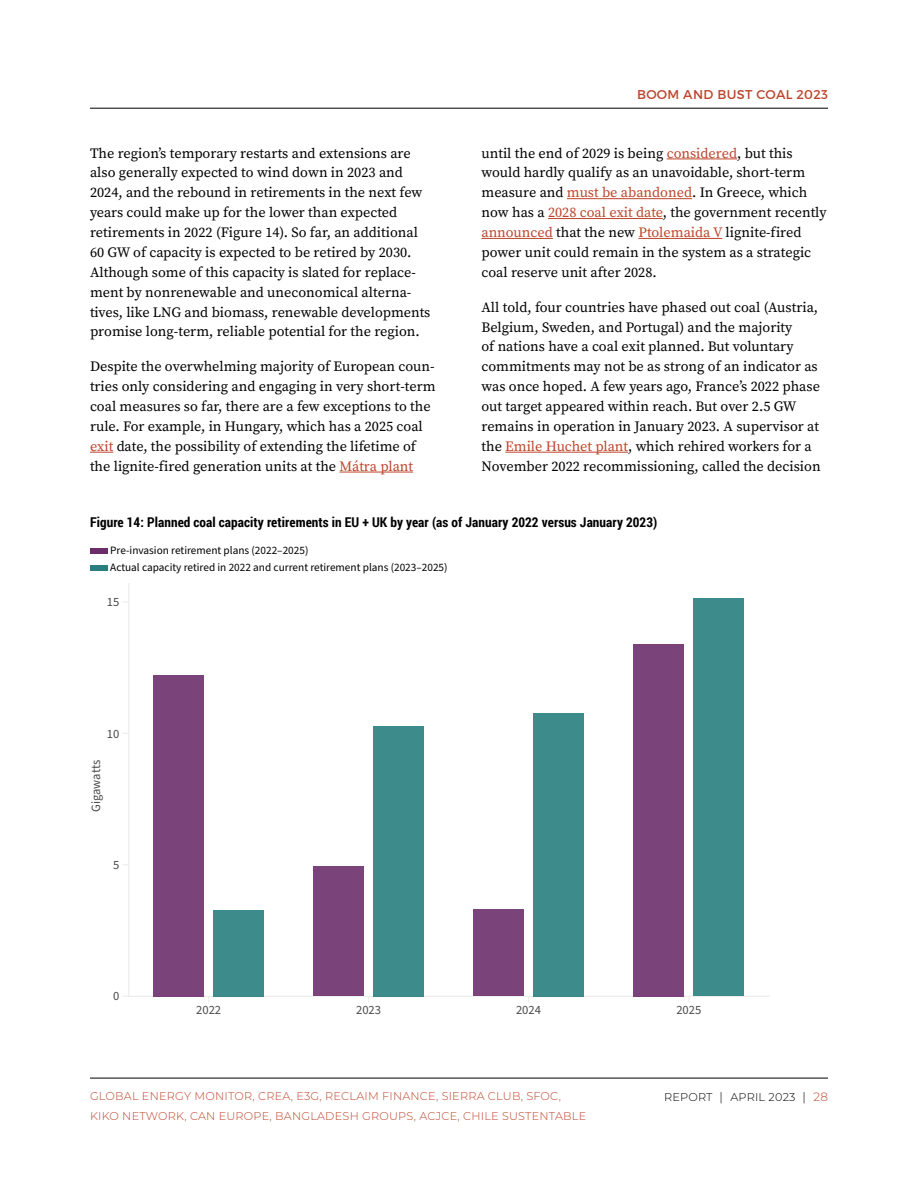
<style>
.page{position:relative;width:918px;height:1188px;background:#fff}
.page>*{position:absolute;margin:0;border:0;box-sizing:border-box;transform-origin:0 0}
.t1{font:14.25px/20px "Source Serif Pro";color:#000}
.t2{font:700 13.5px "Roboto Condensed";letter-spacing:.005em;color:#000}
.t3{font:12.75px "Montserrat";letter-spacing:.03em;color:#bd452b}
.t4{font:12.6px "Source Sans Pro";color:#4a4a4a}
.t5{font:300 11.25px "Montserrat";letter-spacing:.02em;color:#bd452b}
.t6{font:11.25px/16.5px "Source Sans Pro";color:#000}
.t7{font:300 11.25px "Montserrat";letter-spacing:.02em;color:#000}
.s1{color:#bd452b}
.s2{font-size:12px}
.s3{font-size:12px;color:#bd452b}
</style>
<div class="page">
<hr style="left:90px;top:1078px;width:738px;height:1px;background:#000">
<hr style="left:90px;top:108px;width:738px;height:1px;background:#000">
<svg style="left:90px;top:452px;width:23px;height:1px"></svg>
<hr style="left:340px;top:472px;width:73px;height:1px;background:#bd452b">
<hr style="left:667px;top:159px;width:70px;height:1px;background:#bd452b">
<hr style="left:567px;top:198px;width:125px;height:1px;background:#bd452b">
<hr style="left:548px;top:218px;width:115px;height:1px;background:#bd452b">
<hr style="left:482px;top:238px;width:71px;height:1px;background:#bd452b">
<hr style="left:638px;top:238px;width:84px;height:1px;background:#bd452b">
<hr style="left:505px;top:452px;width:123px;height:1px;background:#bd452b">
<div style="left:90px;top:548px;width:18px;height:6px;background:#6c2e6b"></div>
<div style="left:90px;top:565px;width:18px;height:6px;background:#297e7f"></div>
<hr style="left:129px;top:996px;width:640px;height:1px;background:#eee">
<hr style="left:128px;top:583px;width:1px;height:413px;background:#eee">
<div style="left:153px;top:675px;width:51px;height:321px;background:#7a437a"></div>
<div style="left:313px;top:866px;width:51px;height:130px;background:#7a437a"></div>
<div style="left:473px;top:910px;width:51px;height:86px;background:#7a437a"></div>
<div style="left:633px;top:644px;width:51px;height:352px;background:#7a437a"></div>
<div style="left:213px;top:910px;width:51px;height:86px;background:#3e8b8c"></div>
<div style="left:373px;top:726px;width:51px;height:270px;background:#3e8b8c"></div>
<div style="left:533px;top:713px;width:51px;height:283px;background:#3e8b8c"></div>
<div style="left:693px;top:599px;width:51px;height:397px;background:#3e8b8c"></div>
<p class="t1" style="left:90px;top:143px;width:342px">The region’s temporary restarts and extensions are also generally expected to wind down in 2023 and 2024, and the rebound in retirements in the next few years could make up for the lower than expected retirements in 2022 (Figure 14). So far, an additional 60 GW of capacity is expected to be retired by 2030.<br>Although some of this capacity is slated for replace&shy;ment by nonrenewable and uneconomical alterna&shy;tives, like LNG and biomass, renewable developments promise long-term, reliable potential for the region.</p>
<p class="t1" style="left:90px;top:357px;width:347px">Despite the overwhelming majority of European coun&shy;tries only considering and engaging in very short-term coal measures so far, there are a few exceptions to the rule. For example, in Hungary, which has a 2025 coal <span class="s1">exit</span> date, the possibility of extending the lifetime of the lignite-fired generation units at the <span class="s1">Mátra plant</span></p>
<p class="t3" style="left:637px;top:87px;width:192px">BOOM AND BUST COAL 2023</p>
<p class="t1" style="left:482px;top:143px;width:347px">until the end of 2029 is being <span class="s1">considered</span>, but this would hardly qualify as an unavoidable, short-term measure and <span class="s1">must be abandoned</span>. In Greece, which now has a <span class="s1">2028 coal exit date</span>, the government recently <span class="s1">announced</span> that the new <span class="s1">Ptolemaida V</span> lignite-fired power unit could remain in the system as a strategic coal reserve unit after 2028.</p>
<p class="t1" style="left:482px;top:298px;width:341px">All told, four countries have phased out coal (Austria, Belgium, Sweden, and Portugal) and the majority<br>of nations have a coal exit planned. But voluntary commitments may not be as strong of an indicator as was once hoped. A few years ago, France’s 2022 phase out target appeared within reach. But over 2.5 GW remains in operation in January 2023. A supervisor at the <span class="s1">Emile Huchet plant</span>, which rehired workers for a November 2022 recommissioning, called the decision</p>
<p class="t2" style="left:90px;top:513px;width:569px">Figure 14: Planned coal capacity retirements in EU + UK by year (as of January 2022 versus January 2023)</p>
<p class="t6" style="left:110px;top:542px;width:339px">Pre-invasion retirement plans (2022–2025)<br>Actual capacity retired in 2022 and current retirement plans (2023–2025)</p>
<p class="t4" style="left:107px;top:593px;width:14px">15</p>
<p class="t4" style="left:107px;top:725px;width:14px">10</p>
<p class="t4" style="left:87px;top:812px;width:53px;rotate:-90deg">Gigawatts</p>
<p class="t4" style="left:113px;top:856px;width:8px">5</p>
<p class="t4" style="left:113px;top:988px;width:8px">0</p>
<p class="t4" style="left:196px;top:1001px;width:27px">2022</p>
<p class="t4" style="left:356px;top:1001px;width:27px">2023</p>
<p class="t4" style="left:516px;top:1001px;width:27px">2024</p>
<p class="t4" style="left:676px;top:1001px;width:27px">2025</p>
<p class="t5" style="left:90px;top:1089px;width:472px">GLOBAL ENERGY MONITOR, CREA, E3G, RECLAIM FINANCE, SIERRA CLUB, SFOC,</p>
<p class="t7" style="left:664px;top:1089px;width:165px">REPORT <span class="s2">|</span> APRIL 2023 <span class="s2">|</span> <span class="s3">28</span></p>
<p class="t5" style="left:90px;top:1108px;width:498px">KIKO NETWORK, CAN EUROPE, BANGLADESH GROUPS, ACJCE, CHILE SUSTENTABLE</p>
</div>
